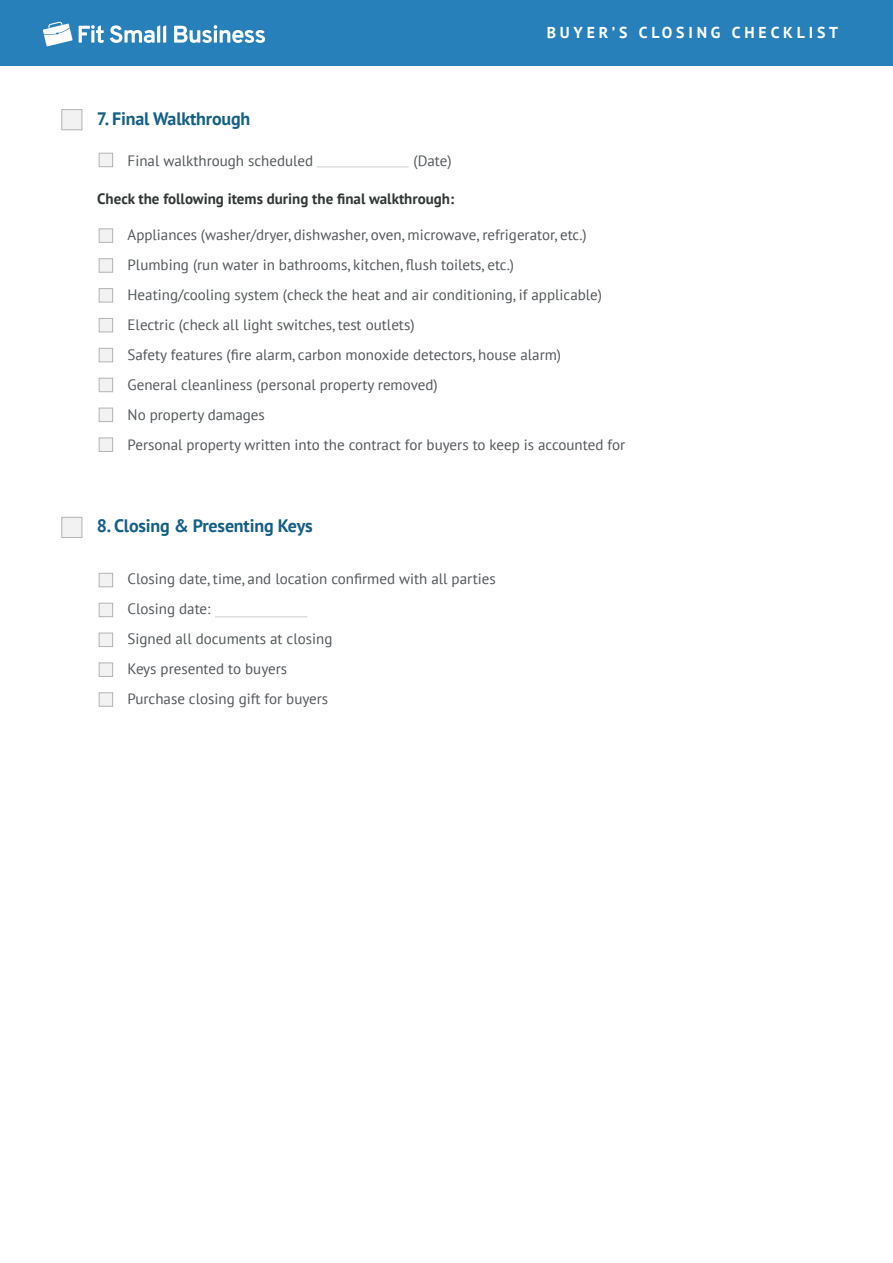
<style>
.page{position:relative;width:893px;height:1263px;background:#fff}
.page>*{position:absolute;margin:0;border:0;box-sizing:border-box;transform-origin:0 0}
.t1{font:700 18px "PT Sans";letter-spacing:-.01em;color:#155f86}
.t2{font:700 15.75px "PT Sans";letter-spacing:.24em;color:#fff}
.t3{font:15px/30px "PT Sans";color:#52575a}
.t4{font:700 15px "PT Sans";color:#323637}
</style>
<div class="page">
<div style="left:0;top:0;width:893px;height:66px;background:#2880ba"></div>
<svg style="left:43px;top:22px;width:30px;height:24px"></svg>
<svg style="left:79px;top:25px;width:25px;height:18px"></svg>
<svg style="left:110px;top:25px;width:56px;height:18px"></svg>
<svg style="left:174px;top:25px;width:91px;height:18px"></svg>
<div style="left:61px;top:109px;width:21px;height:21px;background:#f2f2f2;border:1px solid #b3b3b3"></div>
<div style="left:61px;top:517px;width:21px;height:21px;background:#f2f2f2;border:1px solid #b3b3b3"></div>
<div style="left:99px;top:153px;width:14px;height:14px;background:#f2f2f2;border:1px solid #b3b3b3"></div>
<div style="left:99px;top:229px;width:14px;height:14px;background:#f2f2f2;border:1px solid #b3b3b3"></div>
<div style="left:99px;top:258px;width:14px;height:14px;background:#f2f2f2;border:1px solid #b3b3b3"></div>
<div style="left:99px;top:288px;width:14px;height:14px;background:#f2f2f2;border:1px solid #b3b3b3"></div>
<div style="left:99px;top:318px;width:14px;height:14px;background:#f2f2f2;border:1px solid #b3b3b3"></div>
<div style="left:99px;top:348px;width:14px;height:14px;background:#f2f2f2;border:1px solid #b3b3b3"></div>
<div style="left:99px;top:378px;width:14px;height:14px;background:#f2f2f2;border:1px solid #b3b3b3"></div>
<div style="left:99px;top:408px;width:14px;height:14px;background:#f2f2f2;border:1px solid #b3b3b3"></div>
<div style="left:99px;top:438px;width:14px;height:14px;background:#f2f2f2;border:1px solid #b3b3b3"></div>
<div style="left:99px;top:573px;width:14px;height:14px;background:#f2f2f2;border:1px solid #b3b3b3"></div>
<div style="left:99px;top:603px;width:14px;height:14px;background:#f2f2f2;border:1px solid #b3b3b3"></div>
<div style="left:99px;top:633px;width:14px;height:14px;background:#f2f2f2;border:1px solid #b3b3b3"></div>
<div style="left:99px;top:663px;width:14px;height:14px;background:#f2f2f2;border:1px solid #b3b3b3"></div>
<div style="left:99px;top:692px;width:14px;height:14px;background:#f2f2f2;border:1px solid #b3b3b3"></div>
<hr style="left:317px;top:167px;width:92px;height:1px;background:#ccc">
<hr style="left:215px;top:616px;width:92px;height:1px;background:#ccc">
<p class="t1" style="left:97px;top:106px;width:155px">7. Final Walkthrough</p>
<p class="t3" style="left:128px;top:146px;width:187px">Final walkthrough scheduled</p>
<p class="t3" style="left:413px;top:146px;width:40px">(Date)</p>
<p class="t4" style="left:97px;top:189px;width:358px">Check the following items during the final walkthrough:</p>
<p class="t2" style="left:547px;top:22px;width:293px">BUYER’S CLOSING CHECKLIST</p>
<p class="t3" style="left:128px;top:219px;width:499px">Appliances (washer/dryer, dishwasher, oven, microwave, refrigerator, etc.)<br>Plumbing (run water in bathrooms, kitchen, flush toilets, etc.)<br>Heating/cooling system (check the heat and air conditioning, if applicable)<br>Electric (check all light switches, test outlets)<br>Safety features (fire alarm, carbon monoxide detectors, house alarm)<br>General cleanliness (personal property removed)<br>No property damages<br>Personal property written into the contract for buyers to keep is accounted for</p>
<p class="t1" style="left:97px;top:514px;width:217px">8. Closing &amp; Presenting Keys</p>
<p class="t3" style="left:128px;top:564px;width:370px">Closing date, time, and location confirmed with all parties<br>Closing date:<br>Signed all documents at closing<br>Keys presented to buyers<br>Purchase closing gift for buyers</p>
</div>
